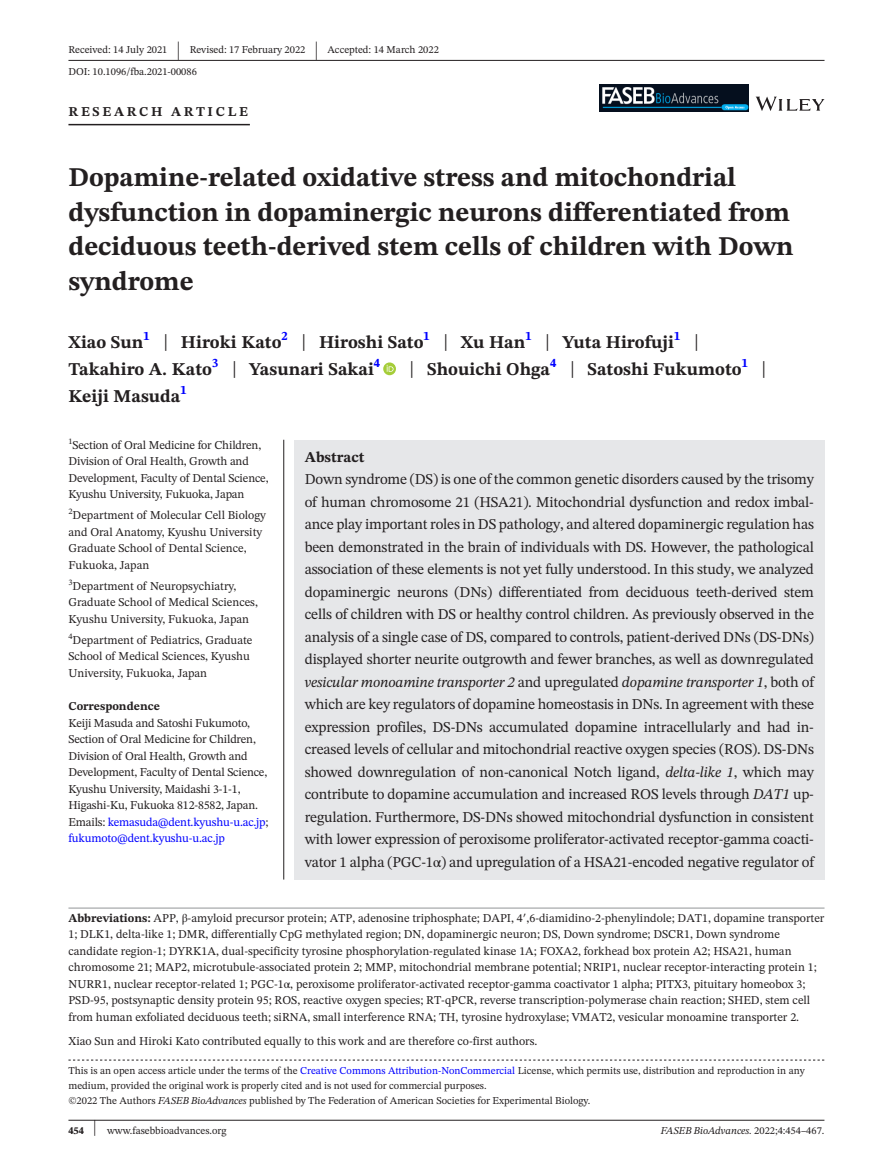
<style>
.page{position:relative;width:893px;height:1174px;background:#fff}
.page>*{position:absolute;margin:0;border:0;box-sizing:border-box;transform-origin:0 0}
.t1{font:700 27px/34.5px "STIX Two Text";letter-spacing:-.005em;color:#231f20}
.t2{font:25.65px "STIX Two Text";color:#231f20;scale:.49 1}
.t3{font:700 18px/27px "STIX Two Text";color:#231f20}
.t4{font:15px/22.5px "STIX Two Text";letter-spacing:-.01em;color:#231f20;text-align:justify}
.t5{font:700 15px "STIX Two Text";color:#231f20}
.t6{font:700 13.5px "STIX Two Text";letter-spacing:.2em;color:#231f20}
.t7{font:12px/16.5px "STIX Two Text";color:#231f20}
.t8{font:700 12px "STIX Two Text";color:#231f20}
.t9{font:10.5px/15px "STIX Two Text";color:#231f20}
.t10{font:italic 10.5px "STIX Two Text";color:#231f20}
.s1{font-weight:400;font-size:23.4px}
.s2{color:#00f}
.s3{font-style:italic}
.s4{font-family:"STIX"}
.s5{font-weight:700}
.s6{font-size:22.2px}
.s7{font-style:normal}
</style>
<div class="page">
<hr style="left:68px;top:1119px;width:756px;height:1px;background:#231f20">
<svg style="left:756px;top:97px;width:68px;height:14px"></svg>
<img style="left:599px;top:84px;width:149px;height:27px">
<hr style="left:68px;top:60px;width:756px;height:1px;background:#231f20">
<hr style="left:68px;top:124px;width:182px;height:1px;background:#231f20">
<svg style="left:383px;top:362px;width:13px;height:13px"></svg>
<svg style="left:387px;top:365px;width:7px;height:7px"></svg>
<svg style="left:68px;top:1059px;width:756px;height:1px"></svg>
<hr style="left:68px;top:907px;width:756px;height:1px;background:#939598">
<div style="left:294px;top:440px;width:530px;height:439px;background:#e6e7e9"></div>
<hr style="left:283px;top:440px;width:1px;height:439px;background:#231f20">
<p class="t9" style="left:68px;top:42px;width:101px">Received: 14 July 2021</p>
<h2 class="t2" style="left:177px;top:32px;width:8px">|</h2>
<p class="t9" style="left:190px;top:42px;width:117px">Revised: 17 February 2022</p>
<h2 class="t2" style="left:315px;top:32px;width:8px">|</h2>
<p class="t9" style="left:328px;top:42px;width:113px">Accepted: 14 March 2022</p>
<p class="t9" style="left:68px;top:64px;width:130px">DOI: 10.1096/fba.2021-00086</p>
<p class="t6" style="left:68px;top:101px;width:181px">RESEARCH ARTICLE</p>
<h1 class="t1" style="left:68px;top:161px;width:727px">Dopamine-related oxidative stress and mitochondrial dysfunction in dopaminergic neurons differentiated from deciduous teeth-derived stem cells of children with Down syndrome</h1>
<h3 class="t3" style="left:68px;top:329px;width:632px">Xiao Sun<sup>1</sup> <span class="s1">|</span> Hiroki Kato<sup>2</sup> <span class="s1">|</span> Hiroshi Sato<sup>1</sup> <span class="s1">|</span> Xu Han<sup>1</sup> <span class="s1">|</span> Yuta Hirofuji<sup>1</sup> <span class="s1">|<br></span>Takahiro A. Kato<sup>3</sup> <span class="s1">|</span> Yasunari Sakai<sup>4</sup></h3>
<h3 class="t3" style="left:410px;top:356px;width:358px"><span class="s1">|</span> Shouichi Ohga<sup>4</sup> <span class="s1">|</span> Satoshi Fukumoto<sup>1</sup> <span class="s1">|</span></h3>
<h3 class="t3" style="left:68px;top:383px;width:120px">Keiji Masuda<sup>1</sup></h3>
<p class="t7" style="left:68px;top:436px;width:202px"><sup>1</sup>Section of Oral Medicine for Children, Division of Oral Health, Growth and Development, Faculty of Dental Science, Kyushu University, Fukuoka, Japan</p>
<p class="t7" style="left:68px;top:507px;width:199px"><sup>2</sup>Department of Molecular Cell Biology and Oral Anatomy, Kyushu University<br>Graduate School of Dental Science,<br>Fukuoka, Japan</p>
<p class="t7" style="left:68px;top:577px;width:191px"><sup>3</sup>Department of Neuropsychiatry,<br>Graduate School of Medical Sciences,<br>Kyushu University, Fukuoka, Japan</p>
<p class="t7" style="left:68px;top:631px;width:186px"><sup>4</sup>Department of Pediatrics, Graduate<br>School of Medical Sciences, Kyushu<br>University, Fukuoka, Japan</p>
<p class="t8" style="left:68px;top:697px;width:93px">Correspondence</p>
<p class="t7" style="left:68px;top:714px;width:201px">Keiji Masuda and Satoshi Fukumoto, Section of Oral Medicine for Children, Division of Oral Health, Growth and Development, Faculty of Dental Science, Kyushu University, Maidashi 3-1-1, Higashi-Ku, Fukuoka 812-8582, Japan.<br>Emails: <span class="s2">kemasuda@dent.kyushu-u.ac.jp</span>; <span class="s2">fukumoto@dent.kyushu-u.ac.jp</span></p>
<p class="t5" style="left:305px;top:446px;width:61px">Abstract</p>
<p class="t4" style="left:305px;top:468px;width:511px">Down syndrome (DS) is one of the common genetic disorders caused by the trisomy of human chromosome 21 (HSA21). Mitochondrial dysfunction and redox imbal&shy;ance play important roles in DS pathology, and altered dopaminergic regulation has been demonstrated in the brain of individuals with DS. However, the pathological association of these elements is not yet fully understood. In this study, we analyzed dopaminergic neurons (DNs) differentiated from deciduous teeth-derived stem cells of children with DS or healthy control children. As previously observed in the analysis of a single case of DS, compared to controls, patient-derived DNs (DS-DNs) displayed shorter neurite outgrowth and fewer branches, as well as downregulated <span class="s3">vesicular monoamine transporter 2</span> and upregulated <span class="s3">dopamine transporter 1</span>, both of which are key regulators of dopamine homeostasis in DNs. In agreement with these expression profiles, DS-DNs accumulated dopamine intracellularly and had in&shy;creased levels of cellular and mitochondrial reactive oxygen species (ROS). DS-DNs showed downregulation of non-canonical Notch ligand, <span class="s3">delta-like 1</span>, which may contribute to dopamine accumulation and increased ROS levels through <span class="s3">DAT1</span> up&shy;regulation. Furthermore, DS-DNs showed mitochondrial dysfunction in consistent with lower expression of peroxisome proliferator-activated receptor-gamma coacti&shy;vator 1 alpha (PGC-1<span class="s4">α</span>) and upregulation of a HSA21-encoded negative regulator of</p>
<p class="t7" style="left:68px;top:909px;width:758px"><span class="s5">Abbreviations:</span> APP, <span class="s4">β</span>-amyloid precursor protein; ATP, adenosine triphosphate; DAPI, 4′,6-diamidino-2-phenylindole; DAT1, dopamine transporter 1; DLK1, delta-like 1; DMR, differentially CpG methylated region; DN, dopaminergic neuron; DS, Down syndrome; DSCR1, Down syndrome candidate region-1; DYRK1A, dual-specificity tyrosine phosphorylation-regulated kinase 1A; FOXA2, forkhead box protein A2; HSA21, human chromosome 21; MAP2, microtubule-associated protein 2; MMP, mitochondrial membrane potential; NRIP1, nuclear receptor-interacting protein 1; NURR1, nuclear receptor-related 1; PGC-1<span class="s4">α</span>, peroxisome proliferator-activated receptor-gamma coactivator 1 alpha; PITX3, pituitary homeobox 3; PSD-95, postsynaptic density protein 95; ROS, reactive oxygen species; RT-qPCR, reverse transcription-polymerase chain reaction; SHED, stem cell from human exfoliated deciduous teeth; siRNA, small interference RNA; TH, tyrosine hydroxylase; VMAT2, vesicular monoamine transporter 2.</p>
<p class="t7" style="left:68px;top:1032px;width:471px">Xiao Sun and Hiroki Kato contributed equally to this work and are therefore co-first authors.</p>
<p class="t9" style="left:68px;top:1063px;width:738px">This is an open access article under the terms of the <span class="s2">Creative Commons Attribution-NonCommercial</span> License, which permits use, distribution and reproduction in any medium, provided the original work is properly cited and is not used for commercial purposes.<br>©2022 The Authors <span class="s3">FASEB BioAdvances</span> published by The Federation of American Societies for Experimental Biology.</p>
<p class="t9" style="left:68px;top:1123px;width:160px"><span class="s5">454</span> <span class="s6">|</span> www.fasebbioadvances.org</p>
<p class="t10" style="left:661px;top:1123px;width:165px">FASEB BioAdvances. <span class="s7">2022;4:454–467.</span></p>
</div>
